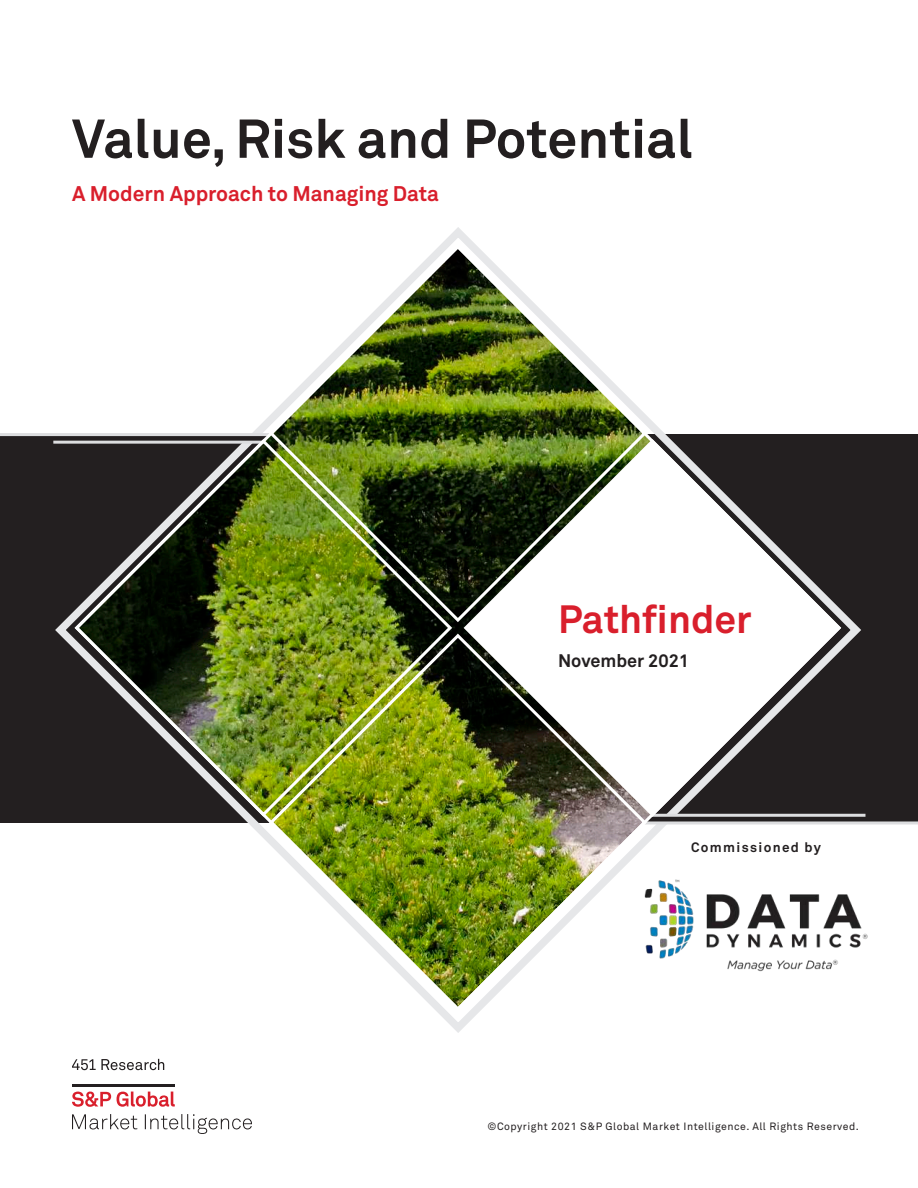
<style>
.page{position:relative;width:918px;height:1188px;background:#fff}
.page>*{position:absolute;margin:0;border:0;box-sizing:border-box;transform-origin:0 0}
.t1{font:700 54px "Akkurat Pro";color:#231f20}
.t2{font:700 39px "Akkurat Pro";color:#d91f2c}
.t3{font:700 21px "Akkurat Pro";color:#d91f2c}
.t4{font:700 18px "Akkurat Pro";color:#231f20}
.t5{font:700 13.5px "Akkurat Pro";letter-spacing:.1em;color:#231f20}
.t6{font:10.5px "Akkurat Pro";letter-spacing:.05em;color:#231f20}
</style>
<div class="page">
<div style="left:50px;top:439px;width:868px;height:386px;background:#231f20"></div>
<div style="left:0;top:433px;width:868px;height:385px;background:#231f20"></div>
<svg style="left:72px;top:418px;width:771px;height:424px"></svg>
<svg style="left:461px;top:437px;width:382px;height:382px"></svg>
<img style="left:267px;top:631px;width:382px;height:382px">
<img style="left:72px;top:437px;width:382px;height:382px">
<img style="left:267px;top:242px;width:382px;height:382px">
<svg style="left:72px;top:1114px;width:180px;height:20px"></svg>
<svg style="left:72px;top:1091px;width:103px;height:16px"></svg>
<hr style="left:72px;top:1085px;width:103px;height:2px;background:#231f20">
<svg style="left:72px;top:1059px;width:92px;height:11px"></svg>
<img style="left:642px;top:876px;width:226px;height:96px">
<h1 class="t1" style="left:72px;top:106px;width:622px">Value, Risk and Potential</h1>
<h3 class="t3" style="left:72px;top:181px;width:369px">A Modern Approach to Managing Data</h3>
<h2 class="t2" style="left:558px;top:596px;width:195px">Pathfinder</h2>
<h3 class="t4" style="left:558px;top:649px;width:133px">November 2021</h3>
<p class="t5" style="left:691px;top:839px;width:131px">Commissioned by</p>
<p class="t6" style="left:488px;top:1120px;width:373px">©Copyright 2021 S&amp;P Global Market Intelligence. All Rights Reserved.</p>
</div>
